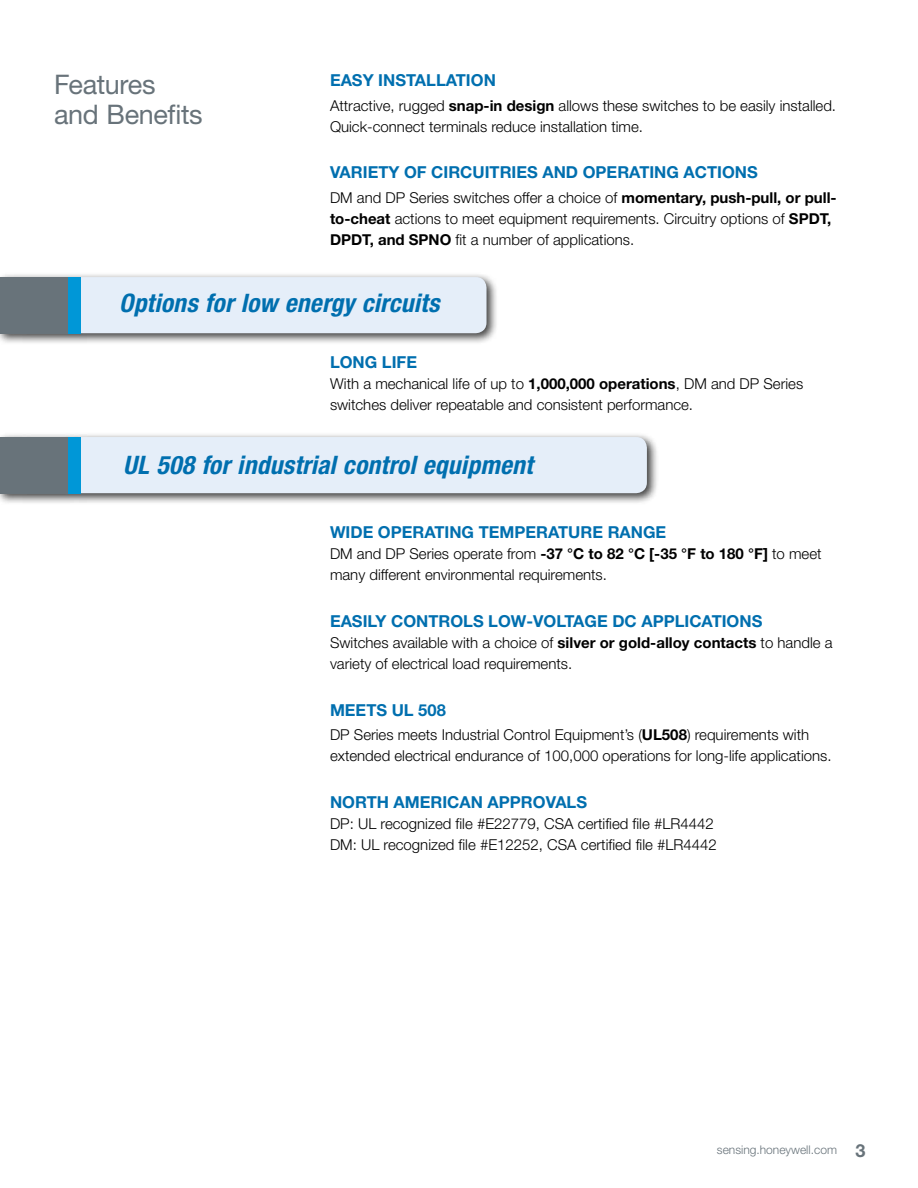
<style>
.page{position:relative;width:918px;height:1188px;background:#fff}
.page>*{position:absolute;margin:0;border:0;box-sizing:border-box;transform-origin:0 0}
.t1{font:27px/30px "Helvetica Neue LT Std";letter-spacing:-.015em;color:#68737a}
.t2{font:italic 700 condensed 25.5px "Helvetica Neue LT Std";letter-spacing:.01em;color:#006faf}
.t3{font:700 16.5px "Helvetica Neue LT Std";color:#006faf}
.t4{font:300 15px/21px "Helvetica Neue LT Std";color:#000}
.t5{font:300 12px "Helvetica Neue LT Std";color:#68737a}
.s1{font-weight:700}
.s2{font-weight:700;font-size:18px}
</style>
<div class="page">
<div style="left:0;top:432px;width:659px;height:73px;background:#000;opacity:.75"></div>
<div style="left:81px;top:437px;width:566px;height:56px;background:#e5eef9"></div>
<div style="left:21px;top:437px;width:60px;height:56px;background:#0097d7"></div>
<div style="left:0;top:437px;width:68px;height:56px;background:#68737a"></div>
<div style="left:0;top:272px;width:498px;height:73px;background:#000;opacity:.75"></div>
<div style="left:81px;top:277px;width:406px;height:56px;background:#e5eef9"></div>
<div style="left:21px;top:277px;width:60px;height:56px;background:#0097d7"></div>
<div style="left:0;top:277px;width:68px;height:56px;background:#68737a"></div>
<h1 class="t1" style="left:54px;top:69px;width:150px">Features and Benefits</h1>
<p class="t3" style="left:330px;top:70px;width:167px">EASY INSTALLATION</p>
<p class="t4" style="left:330px;top:94px;width:508px">Attractive, rugged <span class="s1">snap-in design</span> allows these switches to be easily installed.<br>Quick-connect terminals reduce installation time.</p>
<p class="t3" style="left:330px;top:162px;width:429px">VARIETY OF CIRCUITRIES AND OPERATING ACTIONS</p>
<p class="t4" style="left:330px;top:186px;width:508px">DM and DP Series switches offer a choice of <span class="s1">momentary, push-pull, or pull&shy;to-cheat</span> actions to meet equipment requirements. Circuitry options of <span class="s1">SPDT,<br>DPDT, and SPNO</span> fit a number of applications.</p>
<h2 class="t2" style="left:119px;top:288px;width:322px">Options for low energy circuits</h2>
<p class="t3" style="left:330px;top:352px;width:89px">LONG LIFE</p>
<p class="t4" style="left:330px;top:373px;width:475px">With a mechanical life of up to <span class="s1">1,000,000 operations</span>, DM and DP Series switches deliver repeatable and consistent performance.</p>
<h2 class="t2" style="left:123px;top:450px;width:411px">UL 508 for industrial control equipment</h2>
<p class="t3" style="left:330px;top:522px;width:338px">WIDE OPERATING TEMPERATURE RANGE</p>
<p class="t4" style="left:330px;top:543px;width:493px">DM and DP Series operate from <span class="s1">-37 °C to 82 °C [-35 °F to 180 °F]</span> to meet many different environmental requirements.</p>
<p class="t3" style="left:330px;top:611px;width:434px">EASILY CONTROLS LOW-VOLTAGE DC APPLICATIONS</p>
<p class="t4" style="left:330px;top:632px;width:504px">Switches available with a choice of <span class="s1">silver or gold-alloy contacts</span> to handle a variety of electrical load requirements.</p>
<p class="t3" style="left:330px;top:700px;width:117px">MEETS UL 508</p>
<p class="t4" style="left:330px;top:724px;width:503px">DP Series meets Industrial Control Equipment’s (<span class="s1">UL508</span>) requirements with extended electrical endurance of 100,000 operations for long-life applications.</p>
<p class="t3" style="left:330px;top:792px;width:259px">NORTH AMERICAN APPROVALS</p>
<p class="t4" style="left:330px;top:813px;width:388px">DP: UL recognized file #E22779, CSA certified file #LR4442<br>DM: UL recognized file #E12252, CSA certified file #LR4442</p>
<p class="t5" style="left:717px;top:1143px;width:150px">sensing.honeywell.com <span class="s2">3</span></p>
</div>
